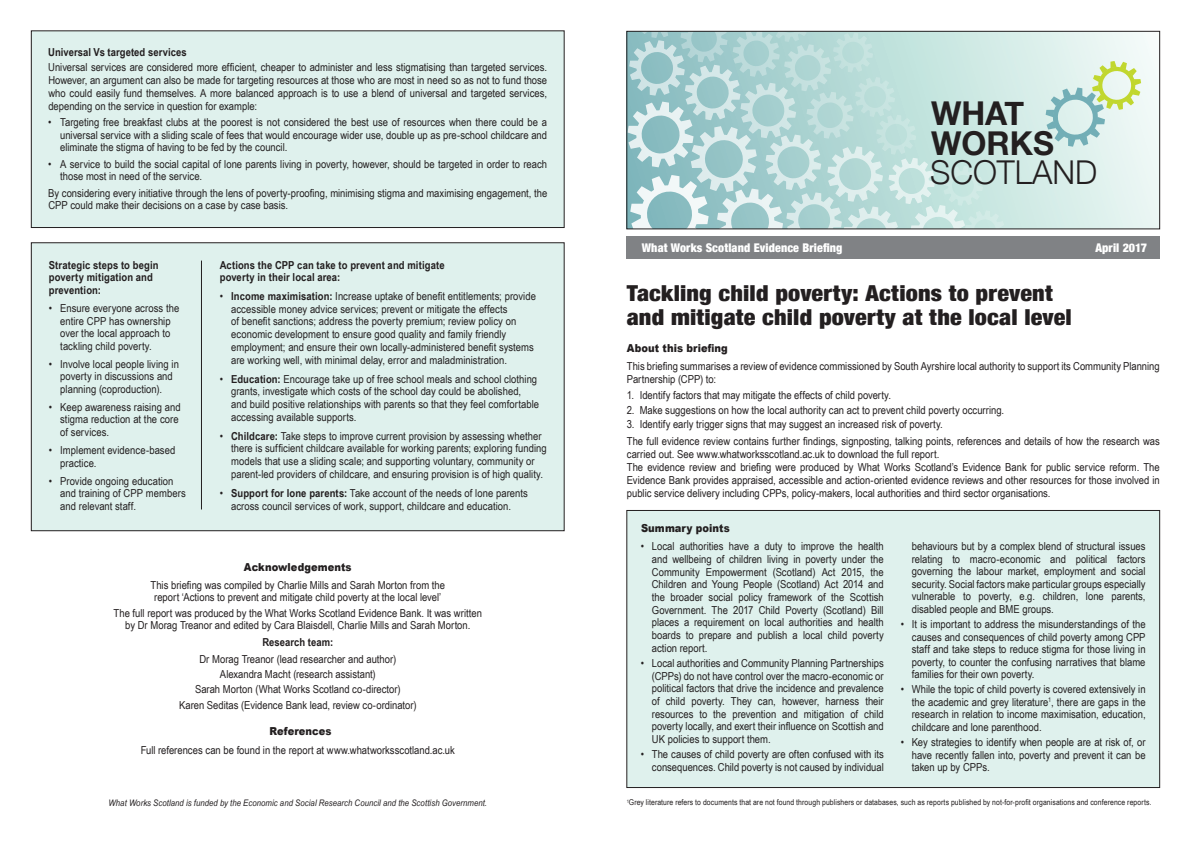
<style>
.page{position:relative;width:1191px;height:842px;background:#fff}
.page>*{position:absolute;margin:0;border:0;box-sizing:border-box;transform-origin:0 0}
.t1{font:700 32.9px/29.6px "Helvetica Neue";color:#231f20}
.t2{font:300 32.9px "Helvetica Neue";color:#231f20}
.t3{font:900 condensed 22px/24px "Helvetica Neue";letter-spacing:.01em;color:#231f20;scale:1.1 1}
.t4{font:900 condensed 12px "Helvetica Neue";letter-spacing:.01em;color:#fff}
.t5{font:11px/12.5px "Arial Narrow";color:#231f20;scale:1.05 1}
.t6{font:700 11px/12.7px "Arial Narrow";letter-spacing:.01em;color:#231f20;scale:1.05 1}
.t7{font:900 11px "Arial";letter-spacing:.01em;color:#231f20;scale:.9 1}
.t8{font:italic 9px "Arial Narrow";letter-spacing:.005em;color:#231f20;scale:1.05 1}
.t9{font:8px "Arial Narrow";letter-spacing:.01em;color:#231f20;scale:1.05 1}
.s1{font-weight:700}
</style>
<div class="page">
<div style="left:31px;top:31px;width:533px;height:196px;background:#dff1ed"></div>
<div style="left:31px;top:31px;width:533px;height:197px;border:1px solid #231f20"></div>
<div style="left:627px;top:510px;width:532px;height:277px;background:#dff1ed"></div>
<div style="left:626px;top:510px;width:533px;height:278px;border:1px solid #231f20"></div>
<svg style="left:1005px;top:33px;width:152px;height:194px;background:#def0ed"></svg>
<svg style="left:626px;top:30px;width:379px;height:200px;background:#b8d9d8"></svg>
<div style="left:626px;top:236px;width:533px;height:23px;background:#808285"></div>
<div style="left:626px;top:31px;width:533px;height:198px;border:1px solid #231f20"></div>
<svg style="left:1045px;top:61px;width:96px;height:86px;background:#d0e6d5"></svg>
<div style="left:31px;top:243px;width:533px;height:288px;background:#dff1ed"></div>
<div style="left:31px;top:243px;width:533px;height:288px;border:1px solid #231f20"></div>
<hr style="left:201px;top:261px;width:1px;height:248px;background:#231f20">
<p class="t6" style="left:48px;top:45px;width:133px">Universal Vs targeted services</p>
<p class="t5" style="left:48px;top:61px;width:477px;text-align:justify">Universal services are considered more efficient, cheaper to administer and less stigmatising than targeted services.<br>However, an argument can also be made for targeting resources at those who are most in need so as not to fund those who could easily fund themselves. A more balanced approach is to use a blend of universal and targeted services, depending on the service in question for example:</p>
<p class="t5" style="left:60px;top:115px;width:465px;text-align:justify;text-indent:-12px">• Targeting free breakfast clubs at the poorest is not considered the best use of resources when there could be a universal service with a sliding scale of fees that would encourage wider use, double up as pre-school childcare and eliminate the stigma of having to be fed by the council.</p>
<p class="t5" style="left:60px;top:157px;width:465px;text-indent:-12px">• A service to build the social capital of lone parents living in poverty, however, should be targeted in order to reach those most in need of the service.</p>
<p class="t5" style="left:48px;top:186px;width:477px">By considering every initiative through the lens of poverty-proofing, minimising stigma and maximising engagement, the<br>CPP could make their decisions on a case by case basis.</p>
<p class="t6" style="left:49px;top:258px;width:106px">Strategic steps to begin poverty mitigation and prevention:</p>
<p class="t5" style="left:60px;top:301px;width:115px;text-indent:-11px">• Ensure everyone across the entire CPP has ownership over the local approach to tackling child poverty.</p>
<p class="t5" style="left:49px;top:357px;width:125px;text-align:center">• Involve local people living in poverty in discussions and planning (coproduction).</p>
<p class="t5" style="left:60px;top:400px;width:116px;text-indent:-11px">• Keep awareness raising and stigma reduction at the core of services.</p>
<p class="t5" style="left:60px;top:443px;width:111px;text-indent:-11px">• Implement evidence-based practice.</p>
<p class="t5" style="left:60px;top:474px;width:121px;text-indent:-11px">• Provide ongoing education and training of CPP members and relevant staff.</p>
<p class="t6" style="left:220px;top:258px;width:216px">Actions the CPP can take to prevent and mitigate poverty in their local area:</p>
<p class="t5" style="left:231px;top:289px;width:292px;line-height:12.8px;text-indent:-11px">• <span class="s1">Income maximisation:</span> Increase uptake of benefit entitlements; provide accessible money advice services; prevent or mitigate the effects<br>of benefit sanctions; address the poverty premium; review policy on economic development to ensure good quality and family friendly employment; and ensure their own locally-administered benefit systems are working well, with minimal delay, error and maladministration.</p>
<p class="t5" style="left:231px;top:372px;width:295px;line-height:12.8px;text-indent:-11px">• <span class="s1">Education:</span> Encourage take up of free school meals and school clothing grants, investigate which costs of the school day could be abolished, and build positive relationships with parents so that they feel comfortable accessing available supports.</p>
<p class="t5" style="left:231px;top:429px;width:302px;line-height:12.8px;text-indent:-11px">• <span class="s1">Childcare:</span> Take steps to improve current provision by assessing whether there is sufficient childcare available for working parents; exploring funding models that use a sliding scale; and supporting voluntary, community or parent-led providers of childcare, and ensuring provision is of high quality.</p>
<p class="t5" style="left:220px;top:486px;width:295px;line-height:12.8px;text-align:center">• <span class="s1">Support for lone parents:</span> Take account of the needs of lone parents across council services of work, support, childcare and education.</p>
<p class="t7" style="left:244px;top:559px;width:121px">Acknowledgements</p>
<p class="t5" style="left:151px;top:578px;width:282px;text-align:center">This briefing was compiled by Charlie Mills and Sarah Morton from the report ‘Actions to prevent and mitigate child poverty at the local level’</p>
<p class="t5" style="left:114px;top:606px;width:352px;text-align:center">The full report was produced by the What Works Scotland Evidence Bank. It was written by Dr Morag Treanor and edited by Cara Blaisdell, Charlie Mills and Sarah Morton.</p>
<p class="t6" style="left:262px;top:635px;width:69px">Research team:</p>
<p class="t5" style="left:179px;top:650px;width:228px;line-height:15.3px;text-align:center">Dr Morag Treanor (lead researcher and author)<br>Alexandra Macht (research assistant)<br>Sarah Morton (What Works Scotland co-director)<br>Karen Seditas (Evidence Bank lead, review co-ordinator)</p>
<p class="t7" style="left:269px;top:723px;width:71px">References</p>
<p class="t5" style="left:141px;top:743px;width:301px">Full references can be found in the report at www.whatworksscotland.ac.uk</p>
<p class="t8" style="left:108px;top:796px;width:362px">What Works Scotland is funded by the Economic and Social Research Council and the Scottish Government.</p>
<h1 class="t1" style="left:931px;top:99px;width:124px">WHAT<br>WORKS</h1>
<h1 class="t2" style="left:930px;top:146px;width:168px">SCOTLAND</h1>
<p class="t4" style="left:642px;top:237px;width:202px">What Works Scotland Evidence Briefing</p>
<p class="t4" style="left:1095px;top:237px;width:53px">April 2017</p>
<h2 class="t3" style="left:626px;top:280px;width:406px">Tackling child poverty: Actions to prevent and mitigate child poverty at the local level</h2>
<p class="t7" style="left:627px;top:340px;width:114px">About this briefing</p>
<p class="t5" style="left:627px;top:359px;width:509px;line-height:13px">This briefing summarises a review of evidence commissioned by South Ayrshire local authority to support its Community Planning<br>Partnership (CPP) to:</p>
<p class="t5" style="left:626px;top:389px;width:253px">1. Identify factors that may mitigate the effects of child poverty.</p>
<p class="t5" style="left:626px;top:403px;width:361px">2. Make suggestions on how the local authority can act to prevent child poverty occurring.</p>
<p class="t5" style="left:626px;top:415px;width:509px;line-height:17.2px">3. Identify early trigger signs that may suggest an increased risk of poverty.<br>The full evidence review contains further findings, signposting, talking points, references and details of how the research was</p>
<p class="t5" style="left:627px;top:448px;width:509px;line-height:13px">carried out. See www.whatworksscotland.ac.uk to download the full report.<br>The evidence review and briefing were produced by What Works Scotland’s Evidence Bank for public service reform. The Evidence Bank provides appraised, accessible and action-oriented evidence reviews and other resources for those involved in public service delivery including CPPs, policy-makers, local authorities and third sector organisations.</p>
<p class="t7" style="left:641px;top:520px;width:100px">Summary points</p>
<p class="t5" style="left:652px;top:540px;width:222px;text-align:justify;text-indent:-11px">• Local authorities have a duty to improve the health and wellbeing of children living in poverty under the Community Empowerment (Scotland) Act 2015, the Children and Young People (Scotland) Act 2014 and the broader social policy framework of the Scottish Government. The 2017 Child Poverty (Scotland) Bill places a requirement on local authorities and health boards to prepare and publish a local child poverty action report.</p>
<p class="t5" style="left:652px;top:656px;width:222px;text-align:justify;text-indent:-11px">• Local authorities and Community Planning Partnerships (CPPs) do not have control over the macro-economic or political factors that drive the incidence and prevalence of child poverty. They can, however, harness their resources to the prevention and mitigation of child poverty locally, and exert their influence on Scottish and UK policies to support them.</p>
<p class="t5" style="left:641px;top:748px;width:233px;text-align:right">• The causes of child poverty are often confused with its consequences. Child poverty is not caused by individual</p>
<p class="t5" style="left:911px;top:540px;width:224px;text-align:justify">behaviours but by a complex blend of structural issues relating to macro-economic and political factors governing the labour market, employment and social security. Social factors make particular groups especially vulnerable to poverty, e.g. children, lone parents, disabled people and BME groups.</p>
<p class="t5" style="left:911px;top:617px;width:224px;text-align:justify;text-indent:-11px">• It is important to address the misunderstandings of the causes and consequences of child poverty among CPP staff and take steps to reduce stigma for those living in poverty, to counter the confusing narratives that blame families for their own poverty.</p>
<p class="t5" style="left:911px;top:683px;width:224px;text-align:justify;text-indent:-11px">• While the topic of child poverty is covered extensively in the academic and grey literature<sup>1</sup>, there are gaps in the research in relation to income maximisation, education, childcare and lone parenthood.</p>
<p class="t5" style="left:911px;top:736px;width:224px;text-align:justify;text-indent:-11px">• Key strategies to identify when people are at risk of, or have recently fallen into, poverty and prevent it can be taken up by CPPs.</p>
<p class="t9" style="left:626px;top:796px;width:501px"><sup>1</sup>Grey literature refers to documents that are not found through publishers or databases, such as reports published by not-for-profit organisations and conference reports.</p>
</div>
